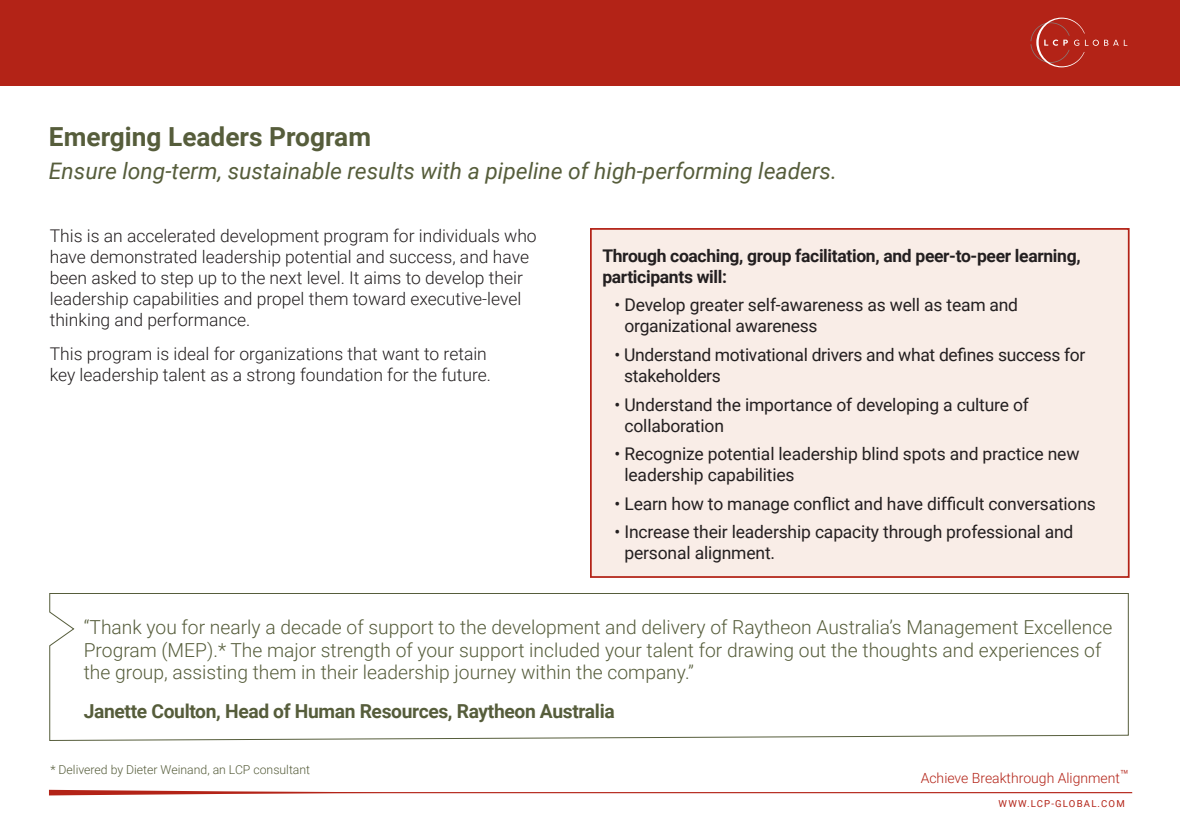
<style>
.page{position:relative;width:1180px;height:833px;background:#fff}
.page>*{position:absolute;margin:0;border:0;box-sizing:border-box;transform-origin:0 0}
.t1{font:700 26.25px "Roboto";color:#565d3b}
.t2{font:italic 22.75px "Roboto";color:#565d3b}
.t3{font:300 19.25px/22.8px "Roboto";color:#565d3b}
.t4{font:700 19.25px "Roboto";letter-spacing:-.02em;color:#565d3b}
.t5{font:17.5px/21px "Roboto";letter-spacing:-.01em;color:#231f20}
.t6{font:300 17.5px/21px "Roboto";color:#231f20}
.t7{font:700 17.5px/21px "Roboto";letter-spacing:-.02em;color:#231f20}
.t8{font:300 14px "Roboto";color:#b32317}
.t9{font:300 12.25px "Roboto";color:#565d3b}
.t10{font:9.62px "Roboto";letter-spacing:.125em;color:#b32317}
</style>
<div class="page">
<svg style="left:49px;top:790px;width:1083px;height:5px"></svg>
<svg style="left:49px;top:593px;width:1080px;height:148px"></svg>
<div style="left:590px;top:228px;width:540px;height:350px;background:#f9ede7;border:2px solid #b32317"></div>
<div style="left:0;top:0;width:1180px;height:85px;background:#b32317"></div>
<svg style="left:1031px;top:18px;width:96px;height:49px"></svg>
<h1 class="t1" style="left:49px;top:119px;width:324px">Emerging Leaders Program</h1>
<h2 class="t2" style="left:49px;top:155px;width:790px">Ensure long-term, sustainable results with a pipeline of high-performing leaders.</h2>
<p class="t6" style="left:50px;top:225px;width:488px">This is an accelerated development program for individuals who have demonstrated leadership potential and success, and have been asked to step up to the next level. It aims to develop their leadership capabilities and propel them toward executive-level thinking and performance.</p>
<p class="t6" style="left:50px;top:342px;width:443px">This program is ideal for organizations that want to retain key leadership talent as a strong foundation for the future.</p>
<p class="t7" style="left:602px;top:244px;width:480px">Through coaching, group facilitation, and peer-to-peer learning, participants will:</p>
<p class="t5" style="left:624px;top:294px;width:395px;text-indent:-10px">• Develop greater self-awareness as well as team and organizational awareness</p>
<p class="t5" style="left:624px;top:344px;width:463px;text-indent:-10px">• Understand motivational drivers and what defines success for stakeholders</p>
<p class="t5" style="left:624px;top:393px;width:406px;text-indent:-10px">• Understand the importance of developing a culture of collaboration</p>
<p class="t5" style="left:624px;top:443px;width:456px;text-indent:-10px">• Recognize potential leadership blind spots and practice new leadership capabilities</p>
<p class="t5" style="left:615px;top:492px;width:483px">• Learn how to manage conflict and have difficult conversations</p>
<p class="t5" style="left:624px;top:521px;width:451px;text-indent:-10px">• Increase their leadership capacity through professional and personal alignment.</p>
<p class="t3" style="left:84px;top:615px;width:1030px">“Thank you for nearly a decade of support to the development and delivery of Raytheon Australia’s Management Excellence<br>Program (MEP).* The major strength of your support included your talent for drawing out the thoughts and experiences of the group, assisting them in their leadership journey within the company.”</p>
<p class="t4" style="left:84px;top:698px;width:532px">Janette Coulton, Head of Human Resources, Raytheon Australia</p>
<p class="t9" style="left:50px;top:761px;width:261px">* Delivered by Dieter Weinand, an LCP consultant</p>
<p class="t8" style="left:921px;top:768px;width:210px">Achieve Breakthrough Alignment™</p>
<p class="t10" style="left:999px;top:797px;width:128px">WWW.LCP-GLOBAL.COM</p>
</div>
